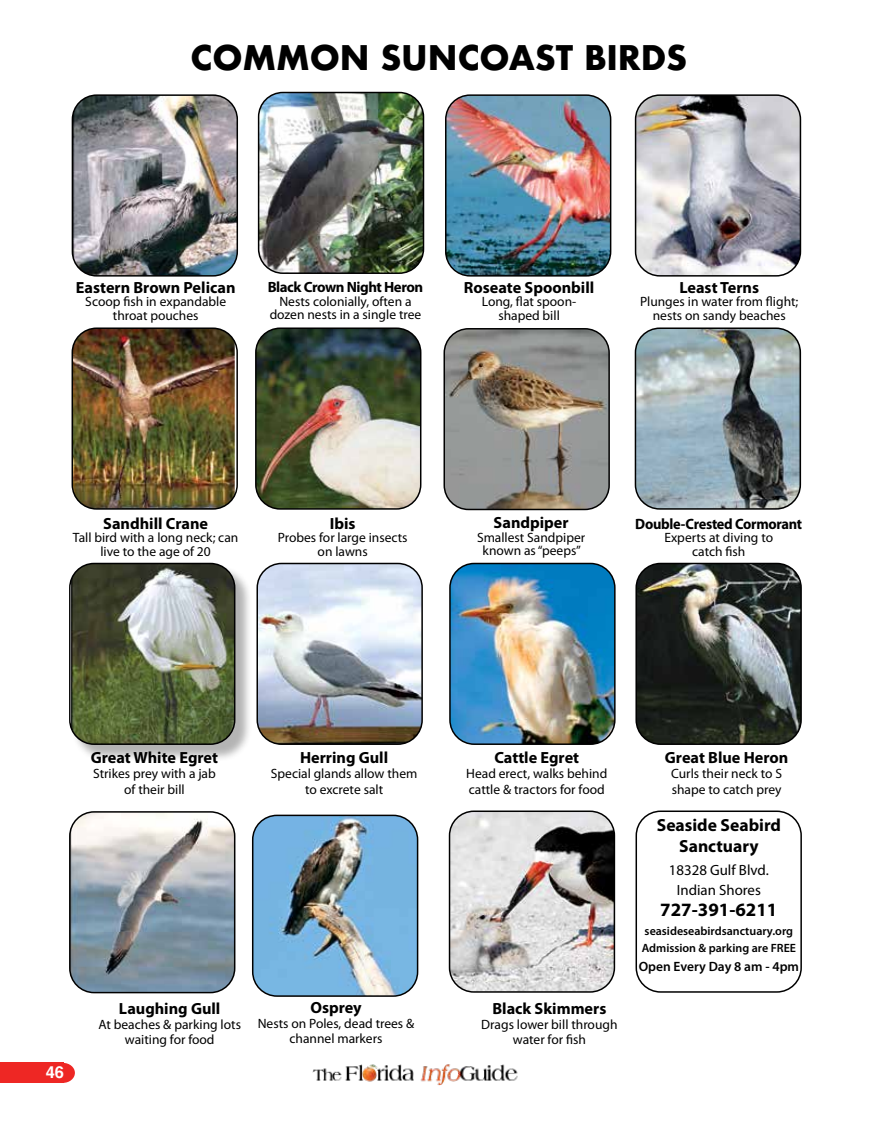
<style>
.page{position:relative;width:878px;height:1121px;background:#fff}
.page>*{position:absolute;margin:0;border:0;box-sizing:border-box;transform-origin:0 0}
.t1{font:700 33px "Futura";letter-spacing:-.005em;color:#000}
.t2{font:700 18.9px "Myriad Pro";color:#000}
.t3{font:700 17.55px/20.5px "Myriad Pro";color:#000;text-align:center}
.t4{font:700 16.5px "Helvetica";color:#fff}
.t5{font:700 16.2px "Myriad Pro";color:#000}
.t6{font:700 15px "Myriad Pro";letter-spacing:-.02em;color:#000;scale:.96 1}
.t7{font:14.85px/19.5px "Myriad Pro";color:#000;text-align:center}
.t8{font:700 14.85px "Myriad Pro";letter-spacing:-.03em;color:#000}
.t9{font:13.5px/13.5px "Myriad Pro";color:#000;text-align:center}
.t10{font:600 13.5px "Myriad Pro";color:#000}
.t11{font:600 12px/16.8px "Myriad Pro";color:#000}
</style>
<div class="page">
<div style="left:0;top:1062px;width:63px;height:20px;background:#ee2724"></div>
<div style="left:51px;top:1062px;width:24px;height:20px;background:#ee2724;border-radius:50%"></div>
<img style="left:312px;top:1064px;width:206px;height:21px">
<img style="left:70px;top:812px;width:165px;height:180px">
<div style="left:69px;top:811px;width:166px;height:182px;border:2px solid #000;border-radius:24px"></div>
<img style="left:446px;top:330px;width:163px;height:179px">
<div style="left:443px;top:328px;width:167px;height:182px;border:2px solid #000;border-radius:24px"></div>
<img style="left:258px;top:92px;width:165px;height:181px">
<div style="left:258px;top:92px;width:166px;height:182px;border:2px solid #000;border-radius:24px"></div>
<img style="left:72px;top:97px;width:165px;height:179px">
<div style="left:72px;top:94px;width:166px;height:182px;border:2px solid #000;border-radius:24px"></div>
<img style="left:446px;top:97px;width:164px;height:179px">
<div style="left:445px;top:94px;width:166px;height:182px;border:2px solid #000;border-radius:24px"></div>
<img style="left:637px;top:97px;width:163px;height:179px">
<div style="left:634px;top:94px;width:167px;height:182px;border:2px solid #000;border-radius:24px"></div>
<img style="left:253px;top:817px;width:164px;height:179px">
<div style="left:252px;top:814px;width:166px;height:182px;border:2px solid #000;border-radius:24px"></div>
<img style="left:256px;top:330px;width:164px;height:179px">
<div style="left:255px;top:327px;width:166px;height:182px;border:2px solid #000;border-radius:24px"></div>
<img style="left:449px;top:813px;width:165px;height:179px">
<div style="left:449px;top:810px;width:166px;height:182px;border:2px solid #000;border-radius:24px"></div>
<div style="left:635px;top:810px;width:166px;height:182px;border:2px solid #000;border-radius:24px"></div>
<img style="left:637px;top:330px;width:163px;height:179px">
<div style="left:634px;top:327px;width:167px;height:182px;border:2px solid #000;border-radius:24px"></div>
<img style="left:74px;top:330px;width:161px;height:179px">
<div style="left:71px;top:327px;width:167px;height:182px;border:2px solid #000;border-radius:24px"></div>
<div style="left:71px;top:564px;width:182px;height:198px;background:#000;opacity:.3"></div>
<img style="left:71px;top:564px;width:164px;height:180px">
<div style="left:69px;top:562px;width:166px;height:183px;border:2px solid #000;border-radius:24px"></div>
<img style="left:259px;top:565px;width:162px;height:178px">
<div style="left:256px;top:562px;width:167px;height:183px;border:2px solid #000;border-radius:24px"></div>
<img style="left:452px;top:565px;width:162px;height:179px">
<div style="left:449px;top:562px;width:166px;height:183px;border:2px solid #000;border-radius:24px"></div>
<img style="left:638px;top:565px;width:163px;height:179px">
<div style="left:635px;top:562px;width:166px;height:183px;border:2px solid #000;border-radius:24px"></div>
<h1 class="t1" style="left:190px;top:33px;width:498px">COMMON SUNCOAST BIRDS</h1>
<p class="t5" style="left:76px;top:278px;width:161px">Eastern Brown Pelican</p>
<p class="t9" style="left:85px;top:295px;width:142px">Scoop fish in expandable throat pouches</p>
<p class="t8" style="left:268px;top:279px;width:157px">Black Crown Night Heron</p>
<p class="t9" style="left:270px;top:294px;width:153px">Nests colonially, often a dozen nests in a single tree</p>
<p class="t5" style="left:464px;top:278px;width:132px">Roseate Spoonbill</p>
<p class="t9" style="left:482px;top:295px;width:96px">Long, flat spoon&shy;shaped bill</p>
<p class="t5" style="left:679px;top:278px;width:81px">Least Terns</p>
<p class="t9" style="left:640px;top:295px;width:160px">Plunges in water from flight; nests on sandy beaches</p>
<p class="t5" style="left:103px;top:514px;width:106px">Sandhill Crane</p>
<p class="t9" style="left:73px;top:531px;width:167px">Tall bird with a long neck; can live to the age of 20</p>
<p class="t5" style="left:330px;top:514px;width:27px">Ibis</p>
<p class="t9" style="left:278px;top:531px;width:131px">Probes for large insects on lawns</p>
<p class="t5" style="left:493px;top:514px;width:77px">Sandpiper</p>
<p class="t9" style="left:477px;top:531px;width:110px">Smallest Sandpiper known as “peeps”</p>
<p class="t6" style="left:635px;top:515px;width:175px">Double-Crested Cormorant</p>
<p class="t9" style="left:664px;top:531px;width:110px">Experts at diving to catch fish</p>
<p class="t5" style="left:91px;top:748px;width:129px">Great White Egret</p>
<p class="t9" style="left:93px;top:766px;width:124px;line-height:15.1px">Strikes prey with a jab of their bill</p>
<p class="t5" style="left:300px;top:748px;width:90px">Herring Gull</p>
<p class="t9" style="left:271px;top:766px;width:148px;line-height:15.1px">Special glands allow them to excrete salt</p>
<p class="t4" style="left:46px;top:1062px;width:20px">46</p>
<p class="t5" style="left:119px;top:999px;width:103px">Laughing Gull</p>
<p class="t9" style="left:98px;top:1016px;width:144px;line-height:15.1px">At beaches &amp; parking lots waiting for food</p>
<p class="t5" style="left:310px;top:998px;width:53px">Osprey</p>
<p class="t9" style="left:258px;top:1016px;width:158px;line-height:15.1px">Nests on Poles, dead trees &amp; channel markers</p>
<p class="t5" style="left:494px;top:748px;width:86px">Cattle Egret</p>
<p class="t9" style="left:466px;top:766px;width:143px;line-height:15.1px;text-align:left">Head erect, walks behind cattle &amp; tractors for food</p>
<p class="t5" style="left:492px;top:999px;width:115px">Black Skimmers</p>
<p class="t9" style="left:481px;top:1017px;width:138px;line-height:15.1px">Drags lower bill through water for fish</p>
<p class="t5" style="left:665px;top:748px;width:125px">Great Blue Heron</p>
<p class="t9" style="left:671px;top:766px;width:112px;line-height:15.1px;text-align:left">Curls their neck to S shape to catch prey</p>
<p class="t3" style="left:656px;top:815px;width:126px">Seaside Seabird<br>Sanctuary</p>
<p class="t7" style="left:669px;top:860px;width:101px">18328 Gulf Blvd.<br>Indian Shores</p>
<h2 class="t2" style="left:660px;top:898px;width:119px">727-391-6211</h2>
<p class="t11" style="left:641px;top:922px;width:156px">seasideseabirdsanctuary.org<br>Admission &amp; parking are FREE</p>
<p class="t10" style="left:638px;top:959px;width:162px">Open Every Day 8 am - 4pm</p>
</div>
